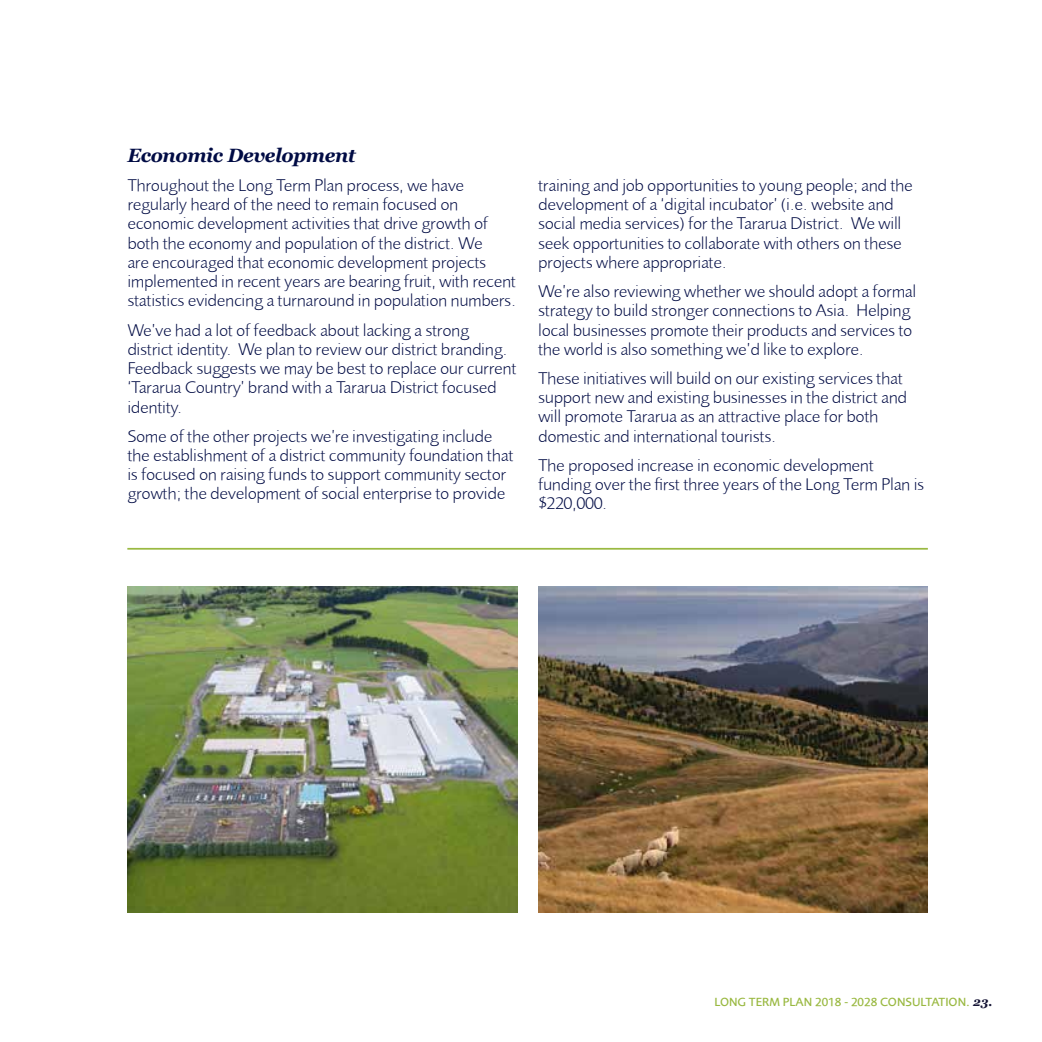
<style>
.page{position:relative;width:1042px;height:1042px;background:#fff}
.page>*{position:absolute;margin:0;border:0;box-sizing:border-box;transform-origin:0 0}
.t1{font:italic 700 19.25px "Georgia";letter-spacing:-.02em;color:#000b44}
.t2{font:300 17.5px/19.2px "Foundry Sans";letter-spacing:-.01em;color:#000b44}
.t3{font:500 12.25px "Foundry Sans";color:#9ab942}
.s1{font-family:"Georgia";font-weight:700;font-style:italic;color:#151435}
</style>
<div class="page">
<hr style="left:127px;top:548px;width:801px;height:2px;background:#9ab942">
<img style="left:127px;top:586px;width:390px;height:327px">
<img style="left:538px;top:586px;width:390px;height:327px">
<p class="t1" style="left:127px;top:141px;width:230px">Economic Development</p>
<p class="t2" style="left:127px;top:175px;width:390px">Throughout the Long Term Plan process, we have regularly heard of the need to remain focused on economic development activities that drive growth of both the economy and population of the district. We<br>are encouraged that economic development projects implemented in recent years are bearing fruit, with recent statistics evidencing a turnaround in population numbers.</p>
<p class="t2" style="left:127px;top:320px;width:390px">We’ve had a lot of feedback about lacking a strong district identity. We plan to review our district branding.<br>Feedback suggests we may be best to replace our current ‘Tararua Country’ brand with a Tararua District focused identity.</p>
<p class="t2" style="left:127px;top:426px;width:387px">Some of the other projects we’re investigating include the establishment of a district community foundation that is focused on raising funds to support community sector growth; the development of social enterprise to provide</p>
<p class="t2" style="left:538px;top:175px;width:376px">training and job opportunities to young people; and the development of a ‘digital incubator’ (i.e. website and social media services) for the Tararua District. We will seek opportunities to collaborate with others on these projects where appropriate.</p>
<p class="t2" style="left:538px;top:281px;width:379px">We’re also reviewing whether we should adopt a formal strategy to build stronger connections to Asia. Helping local businesses promote their products and services to the world is also something we’d like to explore.</p>
<p class="t2" style="left:538px;top:368px;width:370px">These initiatives will build on our existing services that support new and existing businesses in the district and will promote Tararua as an attractive place for both domestic and international tourists.</p>
<p class="t2" style="left:538px;top:455px;width:387px">The proposed increase in economic development funding over the first three years of the Long Term Plan is $220,000.</p>
<p class="t3" style="left:714px;top:995px;width:279px">LONG TERM PLAN 2018 - 2028 CONSULTATION. <span class="s1">23.</span></p>
</div>
